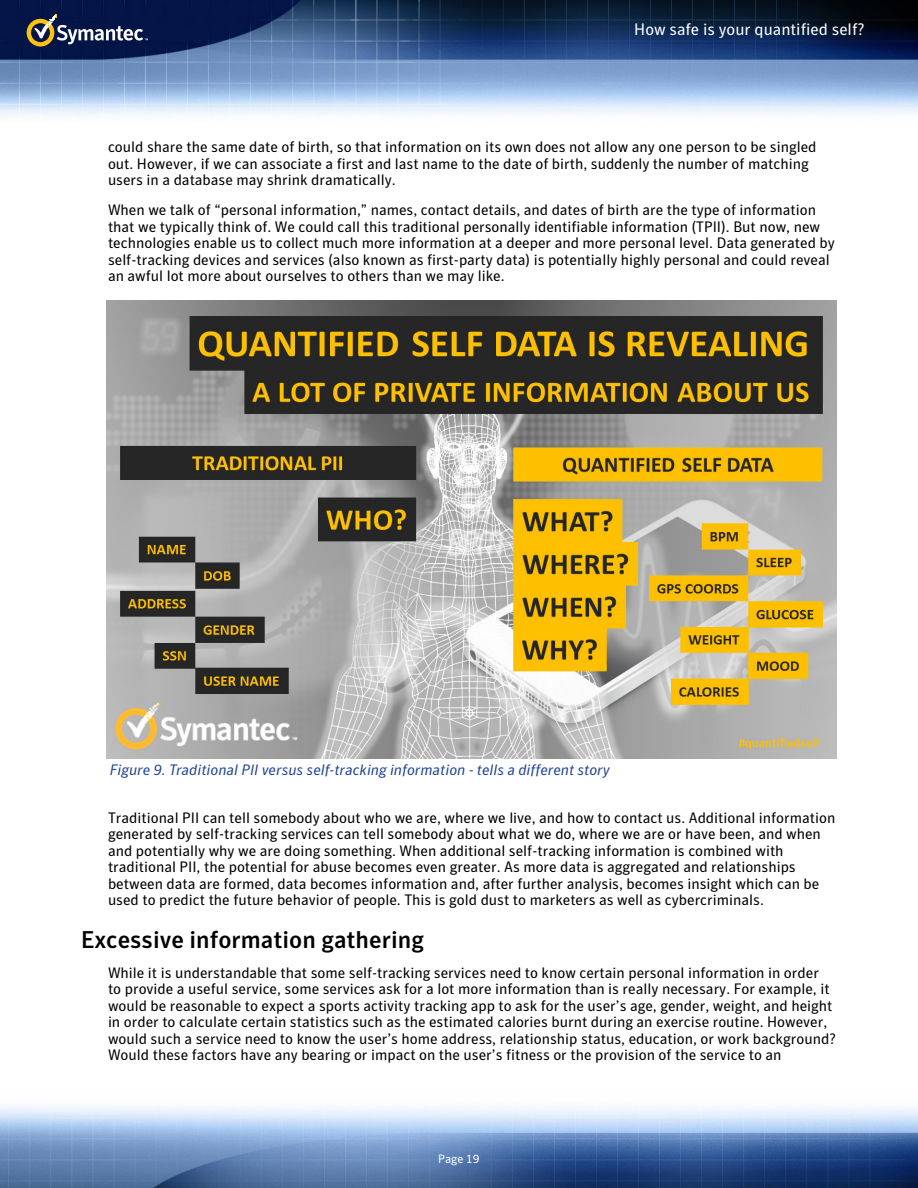
<style>
.page{position:relative;width:918px;height:1188px;background:#fff}
.page>*{position:absolute;margin:0;border:0;box-sizing:border-box;transform-origin:0 0}
.t1{font:500 24px "Symantec Sans";color:#000}
.t2{font:16.5px "Symantec Sans";color:#fff}
.t3{font:15px/16.5px "Symantec Sans";color:#000}
.t4{font:italic 15px "Symantec Sans";color:#234596}
.t5{font:12px "Symantec Sans";color:#fff}
</style>
<div class="page">
<img style="left:0;top:0;width:918px;height:1188px">
<svg style="left:27px;top:15px;width:121px;height:32px;background:#434b62"></svg>
<img style="left:106px;top:301px;width:731px;height:457px">
<p class="t2" style="left:634px;top:19px;width:232px">How safe is your quantified self?</p>
<p class="t3" style="left:108px;top:139px;width:710px">could share the same date of birth, so that information on its own does not allow any one person to be singled out. However, if we can associate a first and last name to the date of birth, suddenly the number of matching users in a database may shrink dramatically.</p>
<p class="t3" style="left:108px;top:202px;width:728px">When we talk of “personal information,” names, contact details, and dates of birth are the type of information that we typically think of. We could call this traditional personally identifiable information (TPII). But now, new technologies enable us to collect much more information at a deeper and more personal level. Data generated by self-tracking devices and services (also known as first-party data) is potentially highly personal and could reveal an awful lot more about ourselves to others than we may like.</p>
<p class="t4" style="left:110px;top:761px;width:502px">Figure 9. Traditional PII versus self-tracking information - tells a different story</p>
<p class="t3" style="left:108px;top:809px;width:729px">Traditional PII can tell somebody about who we are, where we live, and how to contact us. Additional information generated by self-tracking services can tell somebody about what we do, where we are or have been, and when and potentially why we are doing something. When additional self-tracking information is combined with traditional PII, the potential for abuse becomes even greater. As more data is aggregated and relationships between data are formed, data becomes information and, after further analysis, becomes insight which can be used to predict the future behavior of people. This is gold dust to marketers as well as cybercriminals.</p>
<h1 class="t1" style="left:81px;top:925px;width:344px">Excessive information gathering</h1>
<p class="t3" style="left:108px;top:964px;width:729px">While it is understandable that some self-tracking services need to know certain personal information in order to provide a useful service, some services ask for a lot more information than is really necessary. For example, it would be reasonable to expect a sports activity tracking app to ask for the user’s age, gender, weight, and height in order to calculate certain statistics such as the estimated calories burnt during an exercise routine. However, would such a service need to know the user’s home address, relationship status, education, or work background?<br>Would these factors have any bearing or impact on the user’s fitness or the provision of the service to an</p>
<p class="t5" style="left:438px;top:1152px;width:43px">Page 19</p>
</div>
